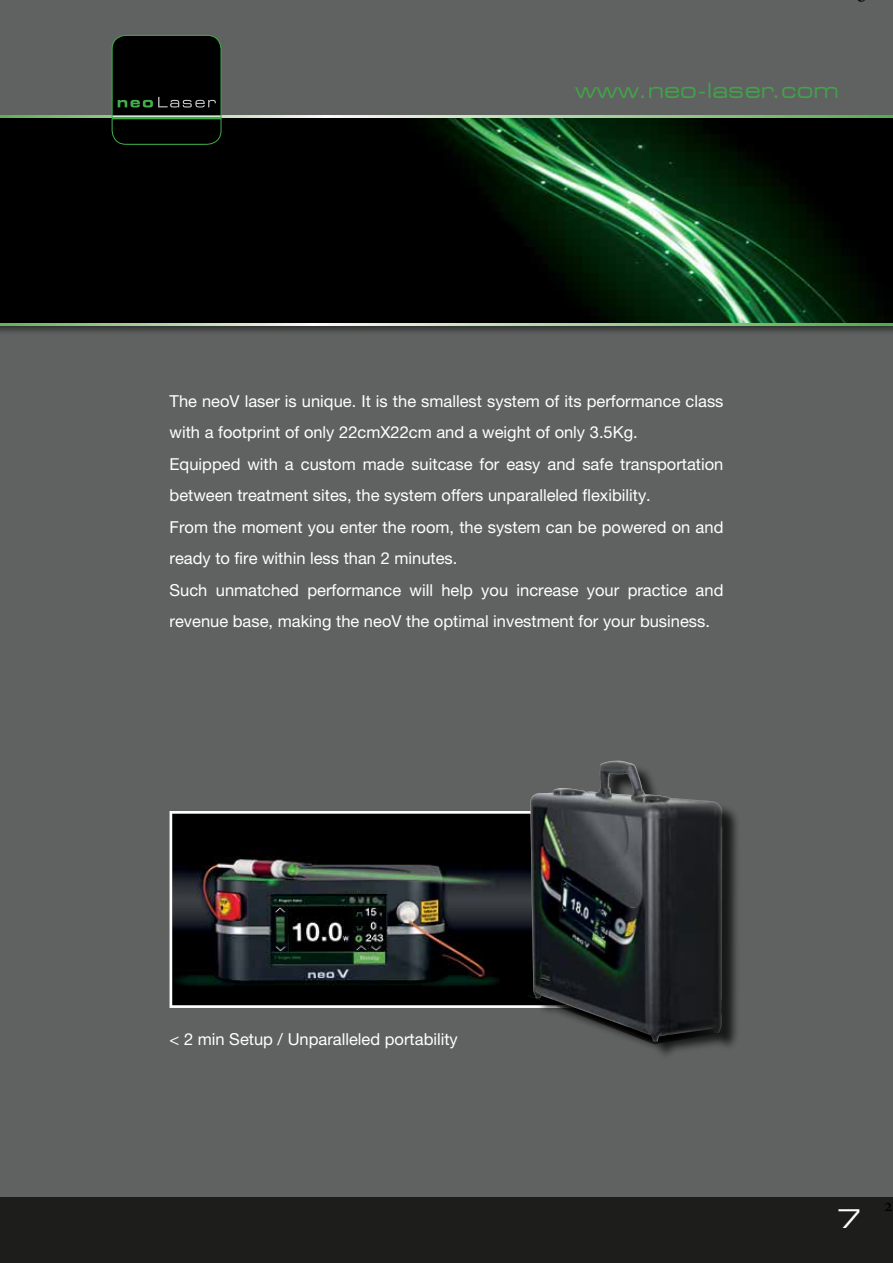
<style>
.page{position:relative;width:893px;height:1263px;background:#606262}
.page>*{position:absolute;margin:0;border:0;box-sizing:border-box;transform-origin:0 0}
.t1{font:expanded 25.5px "Square 721 BT";color:#fff}
.t2{font:expanded 21px "Square 721 BT";color:#41a447}
.t3{font:18px "Adobe Hebrew";color:#000}
.t4{font:16.5px/31.5px "Helvetica Neue LT Pro";color:#fff}
</style>
<div class="page">
<div style="left:0;top:1197px;width:893px;height:66px;background:#1d1e1c"></div>
<svg style="left:170px;top:811px;width:360px;height:197px;background:#222423"></svg>
<img style="left:527px;top:993px;width:3px;height:12px">
<div style="left:533px;top:763px;width:208px;height:297px;background:#000;opacity:.75"></div>
<img style="left:530px;top:761px;width:192px;height:280px">
<div style="left:0;top:118px;width:893px;height:217px;background:#000;opacity:.5"></div>
<div style="left:0;top:118px;width:893px;height:205px;background:#000"></div>
<img style="left:121px;top:118px;width:754px;height:205px">
<svg style="left:0;top:116px;width:893px;height:1px"></svg>
<svg style="left:112px;top:35px;width:109px;height:109px"></svg>
<svg style="left:0;top:324px;width:893px;height:1px"></svg>
<p class="t2" style="left:575px;top:78px;width:265px">www.neo-laser.com</p>
<p class="t4" style="left:170px;top:385px;width:555px">The neoV laser is unique isIt. the smallest system of its performance class</p>
<p class="t4" style="left:170px;top:416px;width:470px">with a footprint of only 22cmX22cm and a weight of only 3.5Kg.</p>
<p class="t4" style="left:170px;top:448px;width:555px">Equipped with a custom made suitcase for easy and safe transportation</p>
<p class="t4" style="left:170px;top:479px;width:483px">between treatment sites, the system offers unparalleled flexibility.</p>
<p class="t4" style="left:170px;top:511px;width:555px">From the moment you enter the room, the system can be powered on and</p>
<p class="t4" style="left:170px;top:542px;width:289px">ready to fire within less than 2 minutes.</p>
<p class="t4" style="left:696px;top:574px;width:29px">and</p>
<p class="t4" style="left:170px;top:574px;width:542px">Such<br>revenue base, making the neoV the optimal investment for your business.</p>
<p class="t4" style="left:307px;top:574px;width:95px">performance</p>
<p class="t4" style="left:216px;top:574px;width:85px">unmatched</p>
<p class="t4" style="left:410px;top:574px;width:25px">will</p>
<p class="t4" style="left:441px;top:574px;width:33px">help</p>
<p class="t4" style="left:516px;top:574px;width:64px">increase</p>
<p class="t4" style="left:628px;top:574px;width:61px">practice</p>
<p class="t4" style="left:587px;top:574px;width:34px">your</p>
<p class="t4" style="left:481px;top:574px;width:28px">you</p>
<p class="t4" style="left:170px;top:1023px;width:290px">&lt; 2 min Setup / Unparalleled portability</p>
<h1 class="t1" style="left:837px;top:1203px;width:26px">7</h1>
<p class="t3" style="left:884px;top:1194px;width:11px">2</p>
</div>
